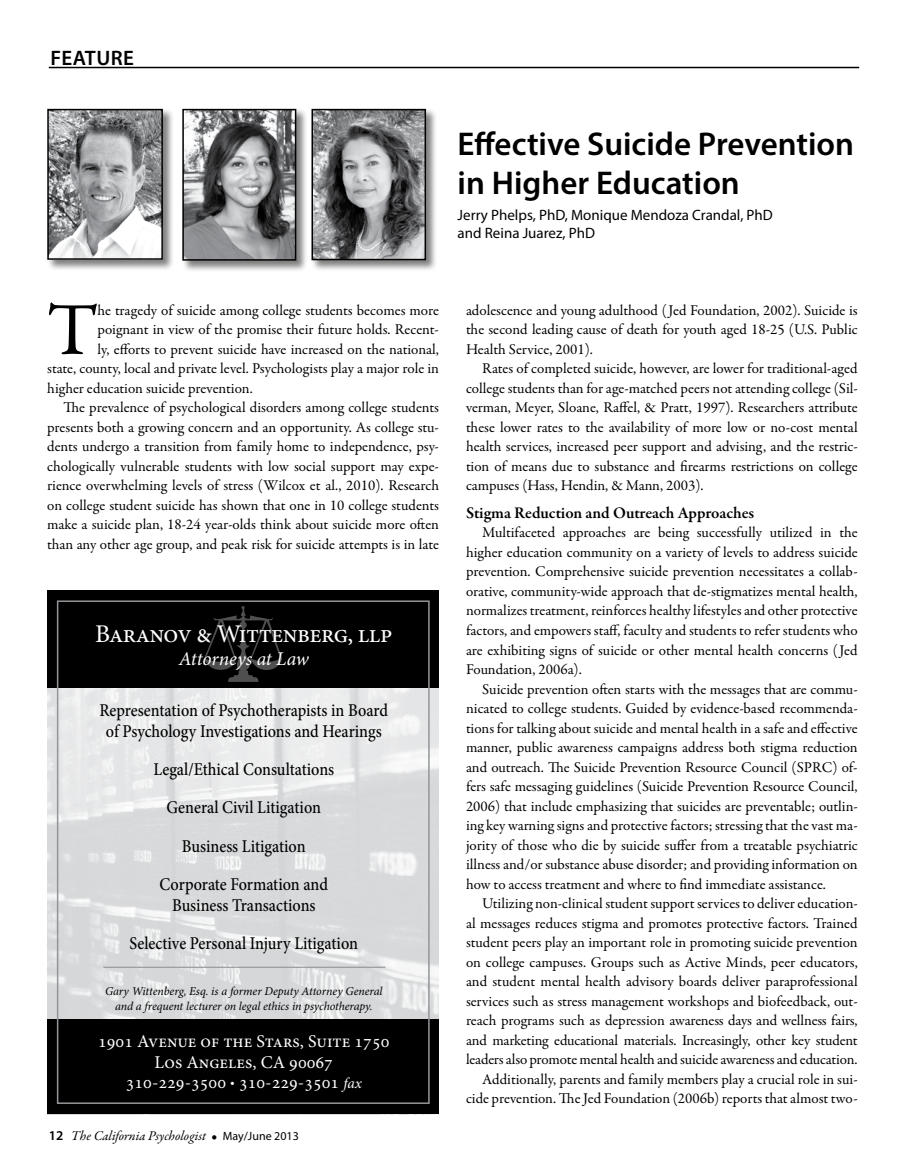
<style>
.page{position:relative;width:905px;height:1175px;background:#fff}
.page>*{position:absolute;margin:0;border:0;box-sizing:border-box;transform-origin:0 0}
.t1{font:75.15px "Garamond Premr Pro";color:#000}
.t2{font:600 33px/39px "Myriad Pro";color:#000}
.t3{font:25.5px "Minion Pro";letter-spacing:-.025em;color:#fff}
.t4{font:600 21px "Myriad Pro";letter-spacing:.02em;color:#000}
.t5{font:italic 19.5px "Minion Pro";letter-spacing:-.005em;color:#fff}
.t6{font:500 18px/38.1px "Minion Pro";color:#000;text-align:center;scale:.9 1}
.t7{font:18px/20.5px "Minion Pro";color:#fff;text-align:center}
.t8{font:600 16.5px "Garamond Premr Pro";letter-spacing:-.005em;color:#000}
.t9{font:15px/19.5px "Garamond Premr Pro";letter-spacing:-.005em;color:#000;text-align:justify}
.t10{font:15px/18px "Myriad Pro";color:#000}
.t11{font:italic 13.5px "Garamond Premr Pro";letter-spacing:-.005em;color:#000}
.t12{font:italic 12px/14.4px "Minion Pro";letter-spacing:-.005em;color:#000;text-align:center}
.s1{font-size:12px}
.s2{font-style:italic;font-size:15px}
.s3{font-family:"Myriad Pro";font-weight:600;font-style:normal}
.s4{font-style:normal}
.s5{font-family:"Myriad Pro";font-style:normal;font-size:12px}
</style>
<div class="page">
<hr style="left:49px;top:67px;width:810px;height:1px;background:#000">
<img style="left:47px;top:687px;width:392px;height:332px">
<div style="left:47px;top:590px;width:392px;height:97px;background:#000"></div>
<div style="left:47px;top:1019px;width:392px;height:95px;background:#000"></div>
<svg style="left:204px;top:606px;width:78px;height:76px"></svg>
<div style="left:57px;top:600px;width:372px;height:503px;border:2px solid #939598"></div>
<hr style="left:103px;top:966px;width:282px;height:1px;background:#939598">
<div style="left:47px;top:108px;width:127px;height:163px;background:#000;opacity:.5"></div>
<img style="left:50px;top:112px;width:110px;height:145px">
<div style="left:47px;top:109px;width:116px;height:151px;border:2px solid #000"></div>
<div style="left:182px;top:108px;width:125px;height:164px;background:#000;opacity:.5"></div>
<img style="left:185px;top:112px;width:108px;height:146px">
<div style="left:182px;top:109px;width:114px;height:152px;border:2px solid #000"></div>
<div style="left:311px;top:108px;width:126px;height:164px;background:#000;opacity:.5"></div>
<img style="left:314px;top:112px;width:109px;height:145px">
<div style="left:311px;top:109px;width:115px;height:151px;border:2px solid #000"></div>
<h3 class="t4" style="left:50px;top:44px;width:83px">Feature</h3>
<h2 class="t2" style="left:457px;top:123px;width:398px">Effective Suicide Prevention in Higher Education</h2>
<p class="t10" style="left:457px;top:206px;width:317px">Jerry Phelps, PhD, Monique Mendoza Crandal, PhD and Reina Juarez, PhD</p>
<h1 class="t1" style="left:47px;top:285px;width:52px">T</h1>
<p class="t9" style="left:97px;top:301px;width:343px">he tragedy of suicide among college students becomes more</p>
<p class="t9" style="left:97px;top:320px;width:343px">poignant in view of the promise their future holds. Recent-</p>
<p class="t9" style="left:97px;top:340px;width:343px">ly, efforts to prevent suicide have increased on the national,</p>
<p class="t9" style="left:47px;top:359px;width:393px">state, county, local and private level. Psychologists play a major role in</p>
<p class="t9" style="left:47px;top:379px;width:207px">higher education suicide prevention.</p>
<p class="t9" style="left:63px;top:398px;width:377px">The prevalence of psychological disorders among college students</p>
<p class="t9" style="left:47px;top:418px;width:393px">presents both a growing concern and an opportunity. As college stu-</p>
<p class="t9" style="left:47px;top:437px;width:393px">dents undergo a transition from family home to independence, psy-</p>
<p class="t9" style="left:47px;top:457px;width:393px">chologically vulnerable students with low social support may expe-</p>
<p class="t9" style="left:47px;top:476px;width:393px">rience overwhelming levels of stress (Wilcox et al., 2010). Research</p>
<p class="t9" style="left:47px;top:496px;width:393px">on college student suicide has shown that one in 10 college students</p>
<p class="t9" style="left:47px;top:515px;width:393px">make a suicide plan, 18-24 year-olds think about suicide more often</p>
<p class="t9" style="left:47px;top:535px;width:393px">than any other age group, and peak risk for suicide attempts is in late</p>
<h3 class="t3" style="left:95px;top:616px;width:298px">Baranov &amp; Wittenberg, llp</h3>
<h3 class="t5" style="left:179px;top:646px;width:132px">Attorneys at Law</h3>
<p class="t6" style="left:99px;top:699px;width:322px;line-height:21.6px">Representation of Psychotherapists in Board of Psychology Investigations and Hearings</p>
<p class="t6" style="left:153px;top:750px;width:202px">Legal/Ethical Consultations<br>General Civil Litigation<br>Business Litigation<br>Corporate Formation and</p>
<p class="t6" style="left:129px;top:886px;width:255px">Business Transactions<br>Selective Personal Injury Litigation</p>
<p class="t12" style="left:105px;top:984px;width:279px">Gary Wittenberg, Esq. is a former Deputy Attorney General and a frequent lecturer on legal ethics in psychotherapy.</p>
<p class="t7" style="left:98px;top:1030px;width:293px">1901 Avenue of the Stars, Suite 1750<br>Los Angeles, CA 90067<br>310-229-3500 <span class="s1">•</span> 310-229-3501 <span class="s2">fax</span></p>
<p class="t11" style="left:49px;top:1127px;width:251px"><span class="s3">12</span> The California Psychologist <span class="s4">•</span> <span class="s5">May/June 2013</span></p>
<p class="t9" style="left:466px;top:301px;width:393px">adolescence and young adulthood (Jed Foundation, 2002). Suicide is the second leading cause of death for youth aged 18-25 (U.S. Public Health Service, 2001).</p>
<p class="t9" style="left:466px;top:359px;width:393px;text-indent:16px">Rates of completed suicide, however, are lower for traditional-aged college students than for age-matched peers not attending college (Sil&shy;verman, Meyer, Sloane, Raffel, &amp; Pratt, 1997). Researchers attribute these lower rates to the availability of more low or no-cost mental health services, increased peer support and advising, and the restric&shy;tion of means due to substance and firearms restrictions on college campuses (Hass, Hendin, &amp; Mann, 2003).</p>
<p class="t8" style="left:466px;top:503px;width:290px">Stigma Reduction and Outreach Approaches</p>
<p class="t9" style="left:466px;top:523px;width:393px;text-indent:16px">Multifaceted approaches are being successfully utilized in the higher education community on a variety of levels to address suicide prevention. Comprehensive suicide prevention necessitates a collab&shy;orative, community-wide approach that de-stigmatizes mental health, normalizes treatment, reinforces healthy lifestyles and other protective factors, and empowers staff, faculty and students to refer students who are exhibiting signs of suicide or other mental health concerns (Jed Foundation, 2006a).</p>
<p class="t9" style="left:466px;top:679px;width:393px;text-indent:16px">Suicide prevention often starts with the messages that are commu&shy;nicated to college students. Guided by evidence-based recommenda&shy;tions for talking about suicide and mental health in a safe and effective manner, public awareness campaigns address both stigma reduction and outreach. The Suicide Prevention Resource Council (SPRC) of&shy;fers safe messaging guidelines (Suicide Prevention Resource Council, 2006) that include emphasizing that suicides are preventable; outlin&shy;ing key warning signs and protective factors; stressing that the vast ma&shy;jority of those who die by suicide suffer from a treatable psychiatric illness and/or substance abuse disorder; and providing information on how to access treatment and where to find immediate assistance.</p>
<p class="t9" style="left:466px;top:894px;width:393px;text-align:right">Utilizing non-clinical student support services to deliver education-<br>al messages reduces stigma and promotes protective factors. Trained student peers play an important role in promoting suicide prevention on college campuses. Groups such as Active Minds, peer educators, and student mental health advisory boards deliver paraprofessional services such as stress management workshops and biofeedback, out&shy;reach programs such as depression awareness days and wellness fairs, and marketing educational materials. Increasingly, other key student leaders also promote mental health and suicide awareness and education.<br>Additionally, parents and family members play a crucial role in sui&shy;cide prevention. The Jed Foundation (2006b) reports that almost two-</p>
</div>
